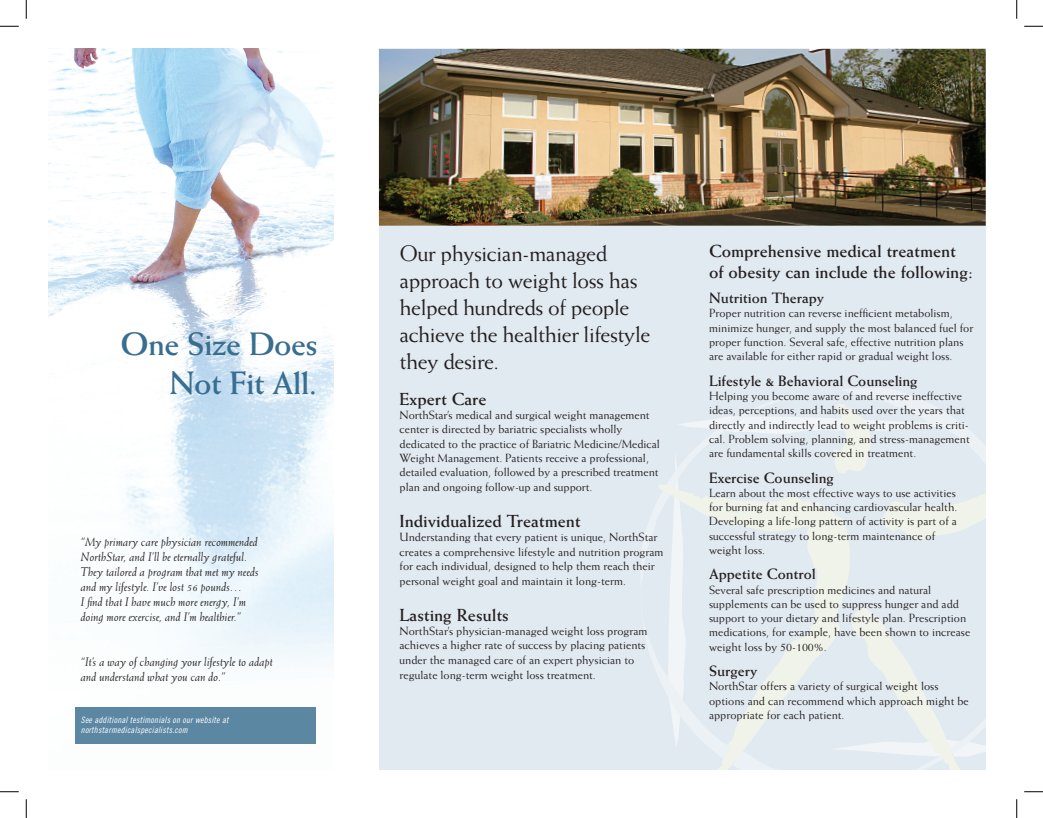
<style>
.page{position:relative;width:1043px;height:818px;background:#fff}
.page>*{position:absolute;margin:0;border:0;box-sizing:border-box;transform-origin:0 0}
.t1{font:700 32.5px/39px "Weiss";letter-spacing:-.02em;color:#386e8f;text-align:right}
.t2{font:22.5px/27px "Weiss";letter-spacing:-.02em;color:#231f20}
.t3{font:700 17.5px/21px "Weiss";color:#231f20}
.t4{font:700 15px "Weiss";color:#231f20}
.t5{font:italic 12.5px/15px "Weiss";color:#231f20}
.t6{font:11.88px/14.2px "Weiss";color:#231f20}
.t7{font:8.75px/10.5px "Trade Gothic Cond Eighteen Obl";letter-spacing:.025em;color:#fff}
</style>
<div class="page">
<div style="left:379px;top:49px;width:606px;height:720px;background:#e2eaf1"></div>
<img style="left:379px;top:49px;width:606px;height:177px">
<svg style="left:659px;top:404px;width:326px;height:365px"></svg>
<img style="left:49px;top:49px;width:285px;height:695px">
<div style="left:75px;top:707px;width:240px;height:37px;background:#5b87a3"></div>
<svg style="left:0;top:25px;width:19px;height:2px"></svg>
<svg style="left:1024px;top:25px;width:18px;height:2px"></svg>
<svg style="left:0;top:791px;width:19px;height:1px"></svg>
<svg style="left:1024px;top:791px;width:18px;height:1px"></svg>
<svg style="left:25px;top:0;width:2px;height:19px"></svg>
<svg style="left:25px;top:799px;width:2px;height:19px"></svg>
<svg style="left:1016px;top:0;width:1px;height:19px"></svg>
<svg style="left:1016px;top:799px;width:1px;height:19px"></svg>
<h1 class="t1" style="left:121px;top:324px;width:198px">One Size Does<br>Not Fit All.</h1>
<p class="t5" style="left:81px;top:534px;width:179px">“My primary care physician recommended NorthStar, and I’ll be eternally grateful.<br>They tailored a program that met my needs and my lifestyle. I’ve lost 56 pounds…<br>I find that I have much more energy, I’m doing more exercise, and I’m healthier.”</p>
<p class="t5" style="left:81px;top:654px;width:193px">“It’s a way of changing your lifestyle to adapt and understand what you can do.”</p>
<p class="t7" style="left:81px;top:714px;width:149px">See additional testimonials on our website at northstarmedicalspecialists.com</p>
<h2 class="t2" style="left:399px;top:239px;width:252px">Our physician-managed approach to weight loss has helped hundreds of people achieve the healthier lifestyle they desire.</h2>
<h3 class="t3" style="left:399px;top:388px;width:88px">Expert Care</h3>
<p class="t6" style="left:399px;top:407px;width:262px">NorthStar’s medical and surgical weight management center is directed by bariatric specialists wholly dedicated to the practice of Bariatric Medicine/Medical Weight Management. Patients receive a professional, detailed evaluation, followed by a prescribed treatment plan and ongoing follow-up and support.</p>
<h3 class="t3" style="left:399px;top:510px;width:183px">Individualized Treatment</h3>
<p class="t6" style="left:399px;top:530px;width:265px">Understanding that every patient is unique, NorthStar creates a comprehensive lifestyle and nutrition program for each individual, designed to help them reach their personal weight goal and maintain it long-term.</p>
<h3 class="t3" style="left:399px;top:604px;width:111px">Lasting Results</h3>
<p class="t6" style="left:399px;top:623px;width:249px">NorthStar’s physician-managed weight loss program achieves a higher rate of success by placing patients under the managed care of an expert physician to regulate long-term weight loss treatment.</p>
<h3 class="t3" style="left:709px;top:240px;width:265px">Comprehensive medical treatment of obesity can include the following:</h3>
<p class="t4" style="left:709px;top:289px;width:116px">Nutrition Therapy</p>
<p class="t6" style="left:709px;top:306px;width:266px">Proper nutrition can reverse inefficient metabolism, minimize hunger, and supply the most balanced fuel for proper function. Several safe, effective nutrition plans are available for either rapid or gradual weight loss.</p>
<p class="t4" style="left:709px;top:372px;width:210px">Lifestyle &amp; Behavioral Counseling</p>
<p class="t6" style="left:709px;top:388px;width:262px">Helping you become aware of and reverse ineffective ideas, perceptions, and habits used over the years that directly and indirectly lead to weight problems is criti&shy;cal. Problem solving, planning, and stress-management are fundamental skills covered in treatment.</p>
<p class="t4" style="left:709px;top:468px;width:126px">Exercise Counseling</p>
<p class="t6" style="left:709px;top:485px;width:250px">Learn about the most effective ways to use activities for burning fat and enhancing cardiovascular health.<br>Developing a life-long pattern of activity is part of a successful strategy to long-term maintenance of weight loss.</p>
<p class="t4" style="left:709px;top:565px;width:108px">Appetite Control</p>
<p class="t6" style="left:709px;top:582px;width:263px">Several safe prescription medicines and natural supplements can be used to suppress hunger and add support to your dietary and lifestyle plan. Prescription medications, for example, have been shown to increase weight loss by 50-100%.</p>
<p class="t4" style="left:709px;top:662px;width:50px">Surgery</p>
<p class="t6" style="left:709px;top:679px;width:261px">NorthStar offers a variety of surgical weight loss options and can recommend which approach might be appropriate for each patient.</p>
</div>
